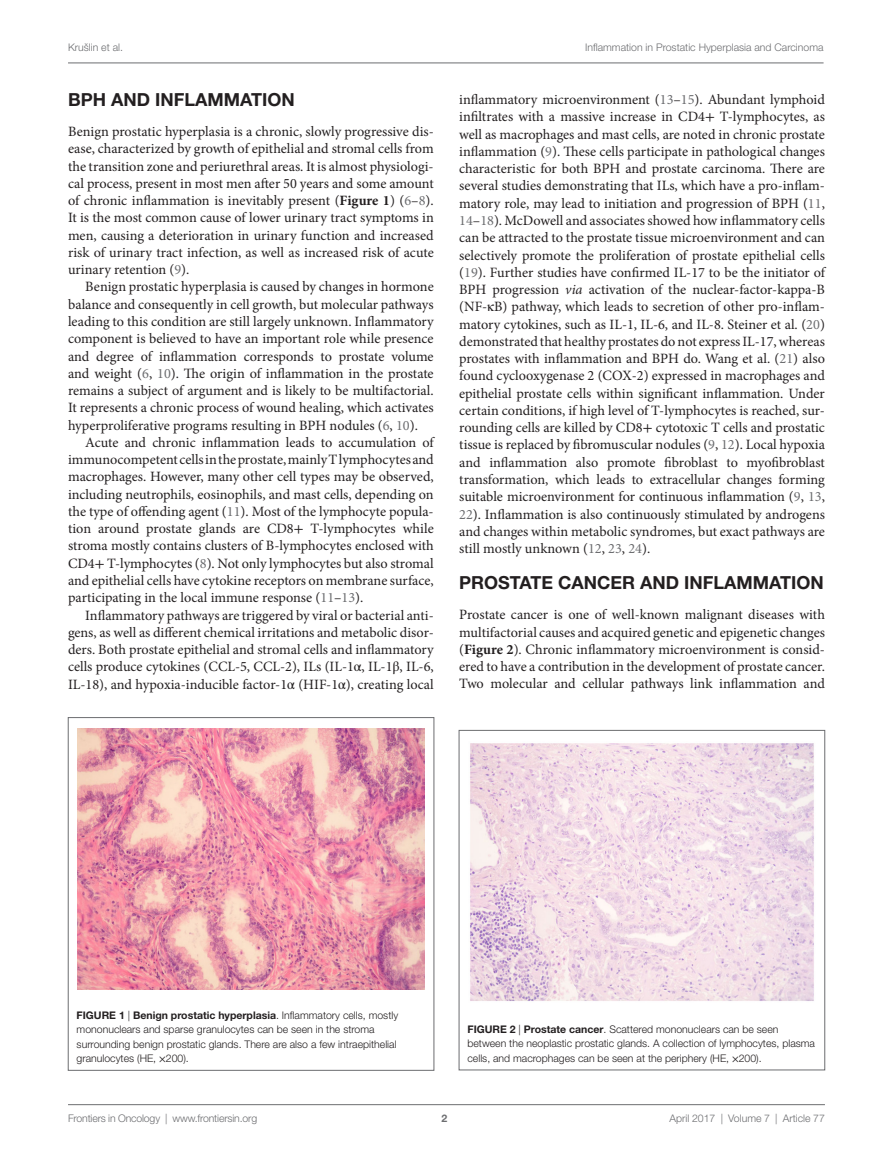
<style>
.page{position:relative;width:893px;height:1170px;background:#fff}
.page>*{position:absolute;margin:0;border:0;box-sizing:border-box;transform-origin:0 0}
.t1{font:700 18px "Helvetica Neue LT Std";color:#231f20}
.t2{font:14.25px/17.2px "Minion Pro";color:#231f20;text-align:justify}
.t3{font:300 10.5px/14.2px "Helvetica Neue LT Std";color:#231f20}
.t4{font:300 10.5px "Helvetica Neue LT Std";color:#6c6d70}
.t5{font:700 10.5px "Helvetica Neue LT Std";color:#6c6d70}
.s1{font-weight:700}
.s2{color:#6c6d70}
.s3{font-family:"STIX General"}
.s4{font-style:italic}
.s5{font-family:"STIX General";font-weight:400}
</style>
<div class="page">
<img style="left:470px;top:743px;width:344px;height:258px">
<div style="left:459px;top:730px;width:366px;height:340px;border:1px solid #6c6d70"></div>
<img style="left:78px;top:728px;width:346px;height:261px">
<div style="left:68px;top:717px;width:366px;height:353px;border:1px solid #6c6d70"></div>
<hr style="left:68px;top:63px;width:756px;height:1px;background:#6c6d70">
<hr style="left:68px;top:1104px;width:757px;height:1px;background:#6c6d70">
<p class="t4" style="left:68px;top:41px;width:57px">Krušlin et al.</p>
<p class="t4" style="left:585px;top:41px;width:240px">Inflammation in Prostatic Hyperplasia and Carcinoma</p>
<p class="t1" style="left:68px;top:88px;width:226px">BPH AND IN FLAMMATION</p>
<p class="t2" style="left:68px;top:123px;width:367px">Benign prostatic hyperplasia is a chronic, slowly progressive dis&shy;ease, characterized by growth of epithelial and stromal cells from the transition zone and periurethral areas. It is almost physiologi&shy;cal process, present in most men after 50 years and some amount of chronic inflammation is inevitably present (<span class="s1">Figure 1</span>) (<span class="s2">6</span>–<span class="s2">8</span>).<br>It is the most common cause of lower urinary tract symptoms in men, causing a deterioration in urinary function and increased risk of urinary tract infection, as well as increased risk of acute urinary retention (<span class="s2">9</span>).</p>
<p class="t2" style="left:68px;top:278px;width:367px;text-indent:17px">Benign prostatic hyperplasia is caused by changes in hormone balance and consequently in cell growth, but molecular pathways leading to this condition are still largely unknown. Inflammatory component is believed to have an important role while presence and degree of inflammation corresponds to prostate volume and weight (<span class="s2">6</span>, <span class="s2">10</span>). The origin of inflammation in the prostate remains a subject of argument and is likely to be multifactorial.<br>It represents a chronic process of wound healing, which activates hyperproliferative programs resulting in BPH nodules (<span class="s2">6</span>, <span class="s2">10</span>).</p>
<p class="t2" style="left:68px;top:434px;width:367px;text-indent:17px">Acute and chronic inflammation leads to accumulation of immunocompetent cells in the prostate, mainly T lymphocytes and macrophages. However, many other cell types may be observed, including neutrophils, eosinophils, and mast cells, depending on the type of offending agent (<span class="s2">11</span>). Most of the lymphocyte popula&shy;tion around prostate glands are CD8<span class="s3">+</span> T-lymphocytes while stroma mostly contains clusters of B-lymphocytes enclosed with CD4<span class="s3">+</span> T-lymphocytes (<span class="s2">8</span>). Not only lymphocytes but also stromal and epithelial cells have cytokine receptors on membrane surface, participating in the local immune response (<span class="s2">11</span>–<span class="s2">13</span>).</p>
<p class="t2" style="left:68px;top:606px;width:367px;text-indent:17px">Inflammatory pathways are triggered by viral or bacterial anti&shy;gens, as well as different chemical irritations and metabolic disor&shy;ders. Both prostate epithelial and stromal cells and inflammatory cells produce cytokines (CCL-5, CCL-2), ILs (IL-1<span class="s3">α</span>, IL-1<span class="s3">β</span>, IL-6, IL-18), and hypoxia-inducible factor-1<span class="s3">α</span> (HIF-1<span class="s3">α</span>), creating local</p>
<p class="t2" style="left:459px;top:91px;width:367px">inflammatory microenvironment (<span class="s2">13</span>–<span class="s2">15</span>). Abundant lymphoid infiltrates with a massive increase in CD4<span class="s3">+</span> T-lymphocytes, as well as macrophages and mast cells, are noted in chronic prostate inflammation (<span class="s2">9</span>). These cells participate in pathological changes characteristic for both BPH and prostate carcinoma. There are several studies demonstrating that ILs, which have a pro-inflam&shy;matory role, may lead to initiation and progression of BPH (<span class="s2">11</span>, <span class="s2">14</span>–<span class="s2">18</span>). McDowell and associates showed how inflammatory cells can be attracted to the prostate tissue microenvironment and can selectively promote the proliferation of prostate epithelial cells (<span class="s2">19</span>). Further studies have confirmed IL-17 to be the initiator of BPH progression <span class="s4">via</span> activation of the nuclear-factor-kappa-B (NF-<span class="s3">κ</span>B) pathway, which leads to secretion of other pro-inflam&shy;matory cytokines, such as IL-1, IL-6, and IL-8. Steiner et al. (<span class="s2">20</span>) demonstrated that healthy prostates do not express IL-17, whereas prostates with inflammation and BPH do. Wang et al. (<span class="s2">21</span>) also found cyclooxygenase 2 (COX-2) expressed in macrophages and epithelial prostate cells within significant inflammation. Under certain conditions, if high level of T-lymphocytes is reached, sur&shy;rounding cells are killed by CD8<span class="s3">+</span> cytotoxic T cells and prostatic tissue is replaced by fibromuscular nodules (<span class="s2">9</span>, <span class="s2">12</span>). Local hypoxia and inflammation also promote fibroblast to myofibroblast transformation, which leads to extracellular changes forming suitable microenvironment for continuous inflammation (<span class="s2">9</span>, <span class="s2">13</span>, <span class="s2">22</span>). Inflammation is also continuously stimulated by androgens and changes within metabolic syndromes, but exact pathways are still mostly unknown (<span class="s2">12</span>, <span class="s2">23</span>, <span class="s2">24</span>).</p>
<p class="t1" style="left:459px;top:571px;width:364px">PROSTATE CANCER AND IN FLAMMATION</p>
<p class="t2" style="left:459px;top:606px;width:367px">Prostate cancer is one of well-known malignant diseases with multifactorial causes and acquired genetic and epigenetic changes (<span class="s1">Figure 2</span>). Chronic inflammatory microenvironment is consid&shy;ered to have a contribution in the development of prostate cancer.<br>Two molecular and cellular pathways link inflammation and</p>
<p class="t3" style="left:77px;top:1007px;width:323px"><span class="s1">Figure 1</span> | <span class="s1">Benign prostatic hyperplasia</span>. Inflammatory cells, mostly mononuclears and sparse granulocytes can be seen in the stroma surrounding benign prostatic glands. There are also a few intraepithelial granulocytes (HE, <span class="s5">×</span>200).</p>
<p class="t3" style="left:467px;top:1021px;width:349px"><span class="s1">Figur e 2</span> | <span class="s1">Prostate cancer</span>. Scattered mononuclears can be seen between the neoplastic prostatic glands. A collection of lymphocytes, plasma cells, and macrophages can be seen at the periphery (HE, <span class="s5">×</span>200).</p>
<p class="t4" style="left:68px;top:1111px;width:191px">Frontiers in Oncology | www.frontiersin.org</p>
<p class="t4" style="left:670px;top:1111px;width:157px">April 2017 | Volume 7 | Article 77</p>
<p class="t5" style="left:441px;top:1111px;width:7px">2</p>
</div>
